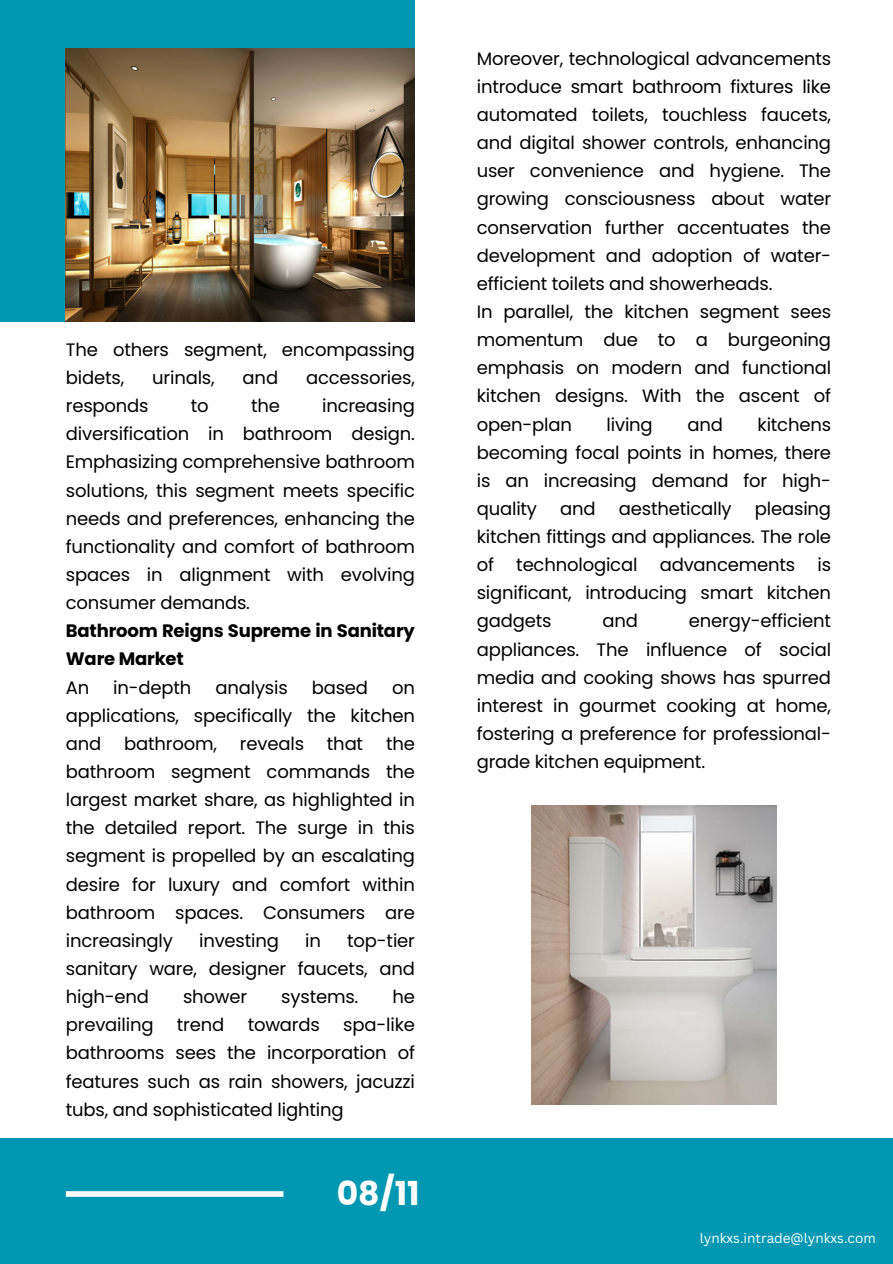
<style>
.page{position:relative;width:893px;height:1264px;background:#fff}
.page>*{position:absolute;margin:0;border:0;box-sizing:border-box;transform-origin:0 0}
.t1{font:700 33px "Poppins";color:#fff}
.t2{font:18px/28.2px "Poppins";letter-spacing:-.01em;color:#000;text-align:justify}
.t3{font:13.5px "Canva Sans";color:#fff}
.s1{font-weight:700}
</style>
<div class="page">
<div style="left:0;top:0;width:414px;height:321px;background:#0097b2"></div>
<div style="left:0;top:1137px;width:892px;height:126px;background:#0097b2"></div>
<div style="left:66px;top:1191px;width:217px;height:5px;background:#fff"></div>
<img style="left:66px;top:48px;width:349px;height:273px">
<img style="left:532px;top:805px;width:244px;height:299px">
<p class="t2" style="left:66px;top:335px;width:350px">The others segment, encompassing bidets,</p>
<p class="t2" style="left:152px;top:363px;width:64px">urinals,</p>
<p class="t2" style="left:243px;top:363px;width:37px">and</p>
<p class="t2" style="left:306px;top:363px;width:110px">accessories,</p>
<p class="t2" style="left:66px;top:392px;width:350px;text-align:left;text-indent:256px">increasing diversification in bathroom design.<br>Emphasizing comprehensive bathroom solutions, this segment meets specific needs and preferences, enhancing the functionality and comfort of bathroom spaces in alignment with evolving consumer demands.<br><span class="s1">Bathroom Reigns Supreme in Sanitary<br>Ware Market<br></span>An</p>
<p class="t2" style="left:66px;top:392px;width:84px">responds</p>
<p class="t2" style="left:191px;top:392px;width:19px">to</p>
<p class="t2" style="left:251px;top:392px;width:30px">the</p>
<p class="t2" style="left:113px;top:673px;width:80px">in-depth</p>
<p class="t2" style="left:215px;top:673px;width:74px">analysis</p>
<p class="t2" style="left:312px;top:673px;width:58px">based</p>
<p class="t2" style="left:66px;top:673px;width:350px;text-indent:326px">on applications, specifically the kitchen and</p>
<p class="t2" style="left:66px;top:729px;width:350px;text-indent:320px">the bathroom segment commands the largest market share, as highlighted in the detailed report. The surge in this segment is propelled by an escalating desire for luxury and comfort within bathroom spaces. Consumers are increasingly</p>
<p class="t2" style="left:124px;top:729px;width:94px">bathroom,</p>
<p class="t2" style="left:240px;top:729px;width:66px">reveals</p>
<p class="t2" style="left:327px;top:729px;width:38px">that</p>
<p class="t2" style="left:66px;top:926px;width:350px;text-indent:281px">top-tier sanitary ware, designer faucets, and high-end</p>
<p class="t2" style="left:199px;top:926px;width:81px">investing</p>
<p class="t2" style="left:305px;top:926px;width:17px">in</p>
<p class="t2" style="left:183px;top:982px;width:66px">shower</p>
<p class="t2" style="left:281px;top:982px;width:79px">systems.</p>
<p class="t2" style="left:392px;top:982px;width:24px">he</p>
<p class="t2" style="left:66px;top:1010px;width:350px;text-indent:277px">spa-like bathrooms sees the incorporation of features such as rain showers, jacuzzi tubs, and sophisticated lighting</p>
<p class="t2" style="left:66px;top:1010px;width:89px">prevailing</p>
<p class="t2" style="left:177px;top:1010px;width:49px">trend</p>
<p class="t2" style="left:248px;top:1010px;width:74px">towards</p>
<p class="t1" style="left:337px;top:1169px;width:84px">08/11</p>
<h1 class="t2" style="left:476px;top:44px;width:356px;text-align:left">Moreover, technological advancements introduce smart bathroom fixtures like automated toilets, touchless faucets, and digital shower controls, enhancing user convenience and hygiene. The growing consciousness about water conservation further accentuates the development and adoption of water&shy;efficient toilets and showerheads.<br>In parallel, the kitchen segment sees momentum due to a burgeoning emphasis on modern and functional kitchen designs. With the ascent of open-plan</h1>
<h1 class="t2" style="left:476px;top:410px;width:356px;text-indent:281px">kitchens becoming focal points in homes, there is an increasing demand for high&shy;quality</h1>
<h1 class="t2" style="left:606px;top:410px;width:48px">living</h1>
<h1 class="t2" style="left:687px;top:410px;width:37px">and</h1>
<h1 class="t2" style="left:476px;top:494px;width:356px;text-indent:278px">pleasing kitchen fittings and appliances. The role of technological advancements is significant, introducing smart kitchen gadgets</h1>
<h1 class="t2" style="left:560px;top:494px;width:37px">and</h1>
<h1 class="t2" style="left:618px;top:494px;width:114px">aesthetically</h1>
<h1 class="t2" style="left:476px;top:607px;width:356px;text-indent:212px">energy-efficient appliances. The influence of social media and cooking shows has spurred interest in gourmet cooking at home, fostering a preference for professional&shy;grade kitchen equipment.</h1>
<h1 class="t2" style="left:602px;top:607px;width:37px">and</h1>
<p class="t3" style="left:699px;top:1228px;width:177px">lynkxs.intrade@lynkxs.com</p>
</div>
